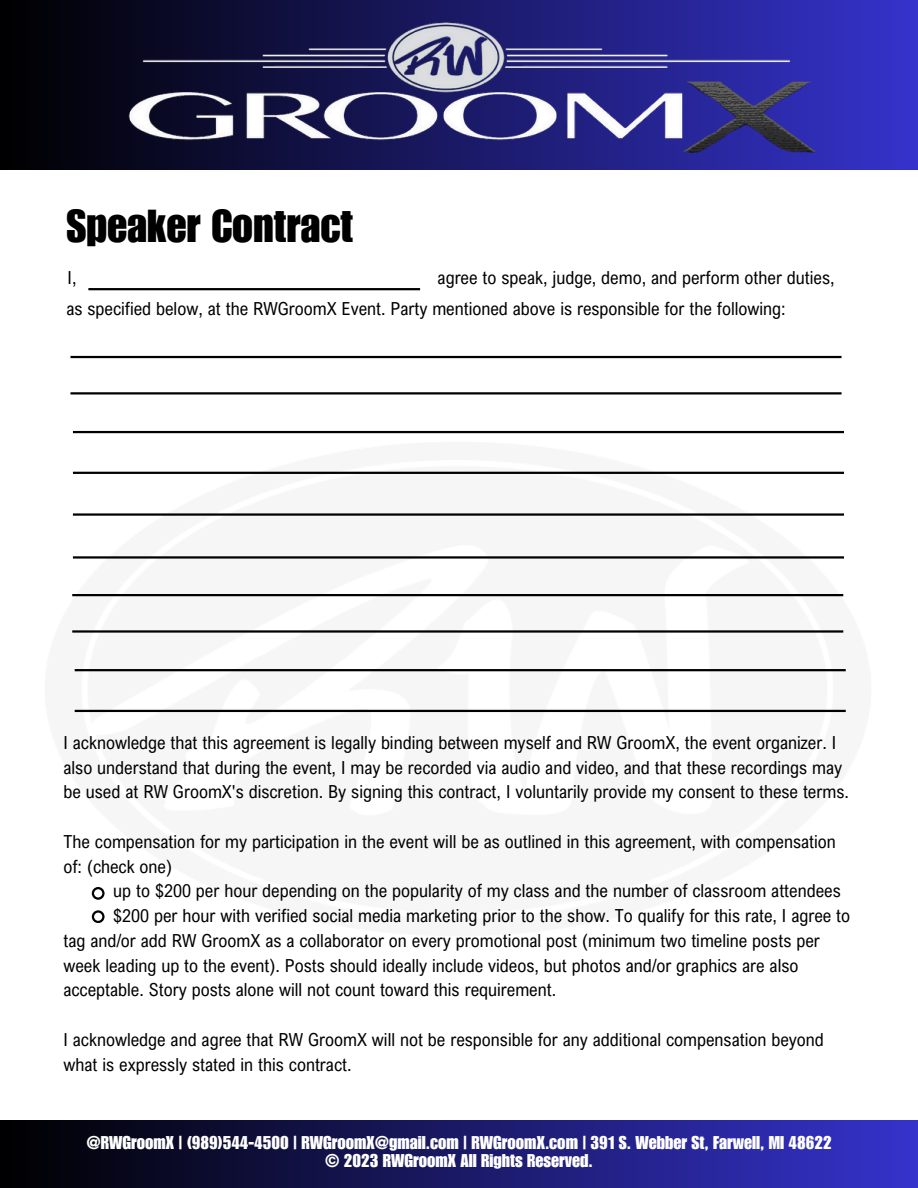
<style>
.page{position:relative;width:918px;height:1188px;background:#fff}
.page>*{position:absolute;margin:0;border:0;box-sizing:border-box;transform-origin:0 0}
.t1{font:45px "Impact LT Std";color:#000}
.t2{font:18px/24.8px "Arial Nova Cond";color:#000}
.t3{font:18px/18px "Impact LT Std";color:#fff;text-align:center}
</style>
<div class="page">
<div style="left:0;top:0;width:918px;height:170px;background:#020209"></div>
<img style="left:80px;top:0;width:838px;height:170px">
<div style="left:0;top:1121px;width:918px;height:67px;background:linear-gradient(to right,#000,#3533cc)"></div>
<hr style="left:88px;top:288px;width:332px;height:2px;background:#000">
<img style="left:72px;top:430px;width:774px;height:489px">
<hr style="left:73px;top:431px;width:771px;height:2px;background:#000">
<hr style="left:73px;top:472px;width:771px;height:2px;background:#000">
<hr style="left:70px;top:392px;width:772px;height:3px;background:#000">
<hr style="left:73px;top:513px;width:771px;height:3px;background:#000">
<hr style="left:73px;top:556px;width:771px;height:3px;background:#000">
<hr style="left:70px;top:356px;width:772px;height:2px;background:#000">
<svg style="left:92px;top:887px;width:12px;height:12px"></svg>
<svg style="left:92px;top:910px;width:12px;height:13px"></svg>
<hr style="left:75px;top:669px;width:771px;height:2px;background:#000">
<hr style="left:75px;top:710px;width:771px;height:2px;background:#000">
<hr style="left:72px;top:630px;width:771px;height:3px;background:#000">
<hr style="left:72px;top:594px;width:771px;height:2px;background:#000">
<p class="t1" style="left:66px;top:210px;width:288px">Speaker Contract</p>
<p class="t2" style="left:68px;top:265px;width:10px">I,</p>
<h1 class="t2" style="left:438px;top:265px;width:399px">agree to speak, judge, demo, and perform other duties,</h1>
<p class="t2" style="left:66px;top:296px;width:721px">as specified below, at the RWGroomX Event. Party mentioned above is responsible for the following:</p>
<h2 class="t2" style="left:64px;top:730px;width:787px">I acknowledge that this agreement is legally binding between myself and RW GroomX, the event organizer. I also understand that during the event, I may be recorded via audio and video, and that these recordings may be used at RW GroomX's discretion. By signing this contract, I voluntarily provide my consent to these terms.</h2>
<p class="t2" style="left:64px;top:829px;width:774px">The compensation for my participation in the event will be as outlined in this agreement, with compensation of: (check one)</p>
<p class="t2" style="left:113px;top:878px;width:729px">up to $200 per hour depending on the popularity of my class and the number of classroom attendees</p>
<p class="t2" style="left:64px;top:903px;width:788px;text-indent:50px">$200 per hour with verified social media marketing prior to the show. To qualify for this rate, I agree to tag and/or add RW GroomX as a collaborator on every promotional post (minimum two timeline posts per week leading up to the event). Posts should ideally include videos, but photos and/or graphics are also acceptable. Story posts alone will not count toward this requirement.</p>
<p class="t2" style="left:64px;top:1027px;width:762px">I acknowledge and agree that RW GroomX will not be responsible for any additional compensation beyond what is expressly stated in this contract.</p>
<p class="t3" style="left:86px;top:1136px;width:747px">@RWGroomX | (989)544-4500 | RWGroomX@gmail.com | RWGroomX.com | 391 S. Webber St, Farwell, MI 48622 © 2023 RWGroomX All Rights Reserved.</p>
</div>
